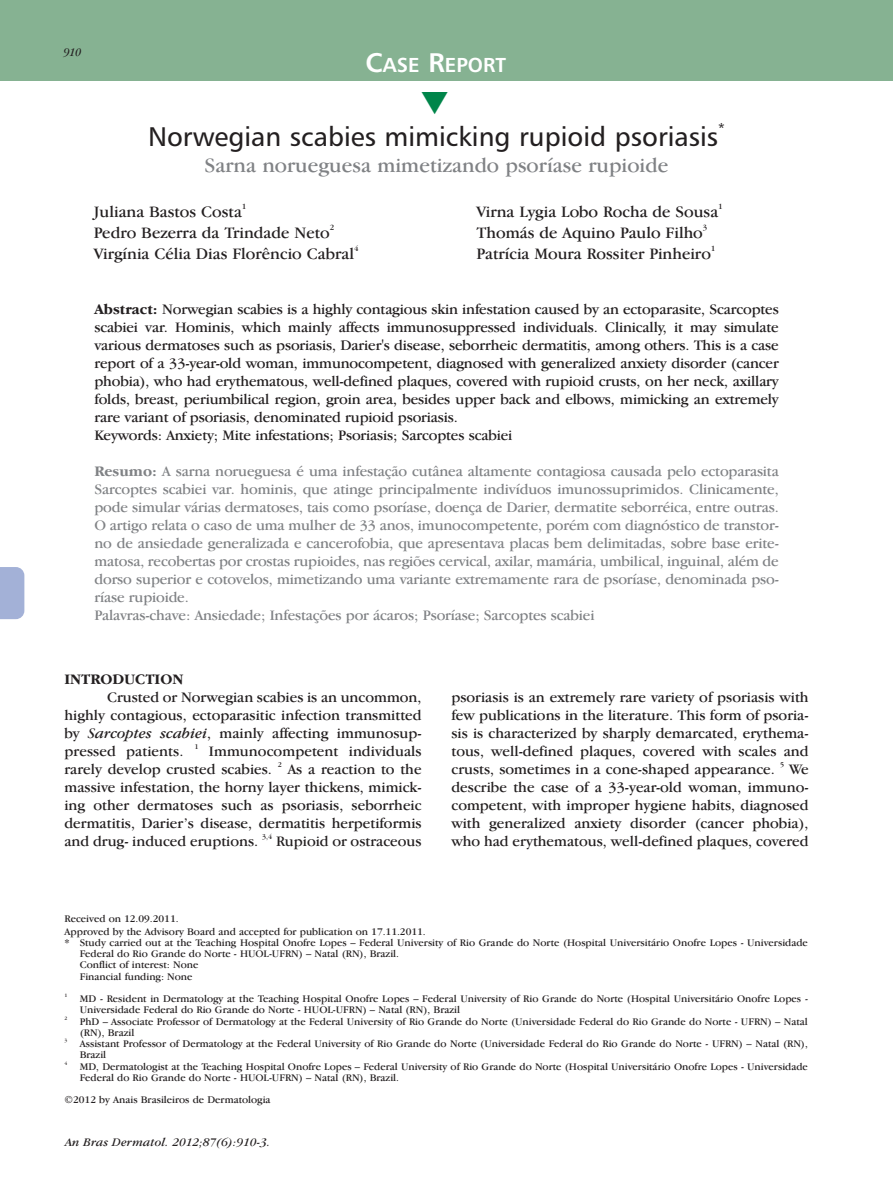
<style>
.page{position:relative;width:893px;height:1191px;background:#fff}
.page>*{position:absolute;margin:0;border:0;box-sizing:border-box;transform-origin:0 0}
.t1{font:27px "Humanist 777 BT Roman B";color:#231f20}
.t2{font:21px "Garamond IT Cby BT";color:#808285}
.t3{font:20.25px "Humanist 777 BT Bold B";color:#fff}
.t4{font:16.5px "Garamond IT Cby BT";color:#231f20}
.t5{font:15px/18px "Garamond IT Cby BT";letter-spacing:-.01em;color:#231f20;text-align:justify}
.t6{font:15px/18px "Garamond IT Cby BT";letter-spacing:-.01em;color:#808285}
.t7{font:700 15px "Garamond IT Cby BT";color:#231f20}
.t8{font:13.5px "Humanist 777 BT Roman B";color:#231f20}
.t9{font:italic 12px "Garamond IT Cby BT";letter-spacing:.015em;color:#231f20}
.t10{font:italic 12px "Garamond IT Cby BT";letter-spacing:.015em;color:#231f20;scale:.9 1}
.t11{font:10.5px/11.2px "Garamond IT Cby BT";color:#231f20}
.t12{font:8.25px "Garamond IT Cby BT";color:#231f20}
.t13{font:7.5px "Garamond IT Cby BT";color:#231f20}
.t14{font:5.25px "Garamond IT Cby BT";color:#231f20}
.s1{font-size:27px}
.s2{font-weight:700}
.s3{font-style:italic}
</style>
<div class="page">
<div style="left:0;top:0;width:893px;height:81px;background:#86b292"></div>
<svg style="left:0;top:567px;width:24px;height:52px"></svg>
<p class="t10" style="left:64px;top:48px;width:21px">910</p>
<h3 class="t3" style="left:366px;top:58px;width:142px"><span class="s1">C</span>ASE <span class="s1">R</span>EPORT</h3>
<p class="t8" style="left:718px;top:123px;width:8px">*</p>
<h1 class="t1" style="left:148px;top:126px;width:572px">Norwegian scabies mimicking rupioid psoriasis</h1>
<h2 class="t2" style="left:204px;top:157px;width:465px">Sarna norueguesa mimetizando psoríase rupioide</h2>
<p class="t4" style="left:94px;top:205px;width:149px">Juliana Bastos Costa</p>
<p class="t12" style="left:242px;top:203px;width:6px">1</p>
<p class="t4" style="left:477px;top:205px;width:243px">Virna Lygia Lobo Rocha de Sousa</p>
<p class="t12" style="left:718px;top:203px;width:6px">1</p>
<p class="t4" style="left:94px;top:226px;width:237px">Pedro Bezerra da Trindade Neto</p>
<p class="t12" style="left:330px;top:224px;width:6px">2</p>
<p class="t4" style="left:477px;top:226px;width:228px">Thomás de Aquino Paulo Filho</p>
<p class="t12" style="left:703px;top:224px;width:6px">3</p>
<p class="t4" style="left:94px;top:247px;width:262px">Virgínia Célia Dias Florêncio Cabral</p>
<p class="t12" style="left:354px;top:245px;width:6px">4</p>
<p class="t4" style="left:477px;top:247px;width:236px">Patrícia Moura Rossiter Pinheiro</p>
<p class="t12" style="left:711px;top:245px;width:6px">1</p>
<p class="t5" style="left:94px;top:301px;width:686px;text-align:left"><span class="s2">Abstract:</span> Norwegian scabies is a highly contagious skin infestation caused by an ectoparasite, Scarcoptes scabiei var. Hominis, which mainly affects immunosuppressed individuals. Clinically, it may simulate various dermatoses such as psoriasis, Darier's disease, seborrheic dermatitis, among others. This is a case report of a 33-year-old woman, immunocompetent, diagnosed with generalized anxiety disorder (cancer phobia), who had erythematous, well-defined plaques, covered with rupioid crusts, on her neck, axillary folds, breast, periumbilical region, groin area, besides upper back and elbows, mimicking an extremely rare variant of psoriasis, denominated rupioid psoriasis.<br>Keywords: Anxiety; Mite infestations; Psoriasis; Sarcoptes scabiei</p>
<p class="t6" style="left:94px;top:463px;width:686px"><span class="s2">Resumo:</span> A sarna norueguesa é uma infestação cutânea altamente contagiosa causada pelo ectoparasita Sarcoptes scabiei var. hominis, que atinge principalmente indivíduos imunossuprimidos. Clinicamente, pode simular várias dermatoses, tais como psoríase, doença de Darier, dermatite seborréica, entre outras.<br>O artigo relata o caso de uma mulher de 33 anos, imunocompetente, porém com diagnóstico de transtor&shy;no de ansiedade generalizada e cancerofobia, que apresentava placas bem delimitadas, sobre base erite&shy;matosa, recobertas por crostas rupioides, nas regiões cervical, axilar, mamária, umbilical, inguinal, além de dorso superior e cotovelos, mimetizando uma variante extremamente rara de psoríase, denominada pso&shy;ríase rupioide.<br>Palavras-chave: Ansiedade; Infestações por ácaros; Psoríase; Sarcoptes scabiei</p>
<p class="t7" style="left:64px;top:674px;width:120px">INTRODUCTION</p>
<p class="t5" style="left:64px;top:689px;width:359px;text-indent:43px">Crusted or Norwegian scabies is an uncommon, highly contagious, ectoparasitic infection transmitted by <span class="s3">Sarcoptes scabiei</span>, mainly affecting immunosup&shy;pressed patients.</p>
<p class="t13" style="left:195px;top:744px;width:6px">1</p>
<p class="t5" style="left:64px;top:743px;width:359px;text-indent:144px">Immunocompetent individuals rarely develop crusted scabies.</p>
<p class="t13" style="left:278px;top:762px;width:6px">2</p>
<p class="t5" style="left:64px;top:761px;width:359px;text-indent:223px">As a reaction to the massive infestation, the horny layer thickens, mimick&shy;ing other dermatoses such as psoriasis, seborrheic dermatitis, Darier’s disease, dermatitis herpetiformis and drug- induced eruptions.</p>
<p class="t13" style="left:262px;top:834px;width:12px">3,4</p>
<p class="t5" style="left:276px;top:833px;width:147px">Rupioid or ostraceous</p>
<p class="t5" style="left:451px;top:689px;width:359px">psoriasis is an extremely rare variety of psoriasis with few publications in the literature. This form of psoria&shy;sis is characterized by sharply demarcated, erythema&shy;tous, well-defined plaques, covered with scales and crusts, sometimes in a cone-shaped appearance.</p>
<p class="t13" style="left:780px;top:762px;width:6px">5</p>
<p class="t5" style="left:451px;top:761px;width:359px;text-indent:338px">We describe the case of a 33-year-old woman, immuno&shy;competent, with improper hygiene habits, diagnosed with generalized anxiety disorder (cancer phobia), who had erythematous, well-defined plaques, covered</p>
<p class="t11" style="left:65px;top:913px;width:363px;line-height:12.6px">Received on 12.09.2011.<br>Approved by the Advisory Board and accepted for publication on 17.11.2011.</p>
<p class="t11" style="left:80px;top:937px;width:730px;text-indent:-15px">* Study carried out at the Teaching Hospital Onofre Lopes – Federal University of Rio Grande do Norte (Hospital Universitário Onofre Lopes - Universidade Federal do Rio Grande do Norte - HUOL-UFRN) – Natal (RN), Brazil.<br>Conflict of interest: None<br>Financial funding: None</p>
<p class="t14" style="left:65px;top:993px;width:4px">1</p>
<p class="t11" style="left:80px;top:994px;width:730px">MD - Resident in Dermatology at the Teaching Hospital Onofre Lopes – Federal University of Rio Grande do Norte (Hospital Universitário Onofre Lopes -<br>Universidade Federal do Rio Grande do Norte - HUOL-UFRN) – Natal (RN), Brazil</p>
<p class="t14" style="left:65px;top:1016px;width:4px">2</p>
<p class="t11" style="left:80px;top:1016px;width:730px">PhD – Associate Professor of Dermatology at the Federal University of Rio Grande do Norte (Universidade Federal do Rio Grande do Norte - UFRN) – Natal (RN), Brazil</p>
<p class="t14" style="left:65px;top:1038px;width:4px">3</p>
<p class="t11" style="left:80px;top:1039px;width:730px">Assistant Professor of Dermatology at the Federal University of Rio Grande do Norte (Universidade Federal do Rio Grande do Norte - UFRN) – Natal (RN),<br>Brazil</p>
<p class="t14" style="left:65px;top:1061px;width:4px">4</p>
<p class="t11" style="left:80px;top:1061px;width:730px">MD, Dermatologist at the Teaching Hospital Onofre Lopes – Federal University of Rio Grande do Norte (Hospital Universitário Onofre Lopes - Universidade<br>Federal do Rio Grande do Norte - HUOL-UFRN) – Natal (RN), Brazil.</p>
<p class="t11" style="left:65px;top:1095px;width:208px">©2012 by Anais Brasileiros de Dermatologia</p>
<p class="t9" style="left:65px;top:1137px;width:207px">An Bras Dermatol. 2012;87(6):910-3.</p>
</div>
